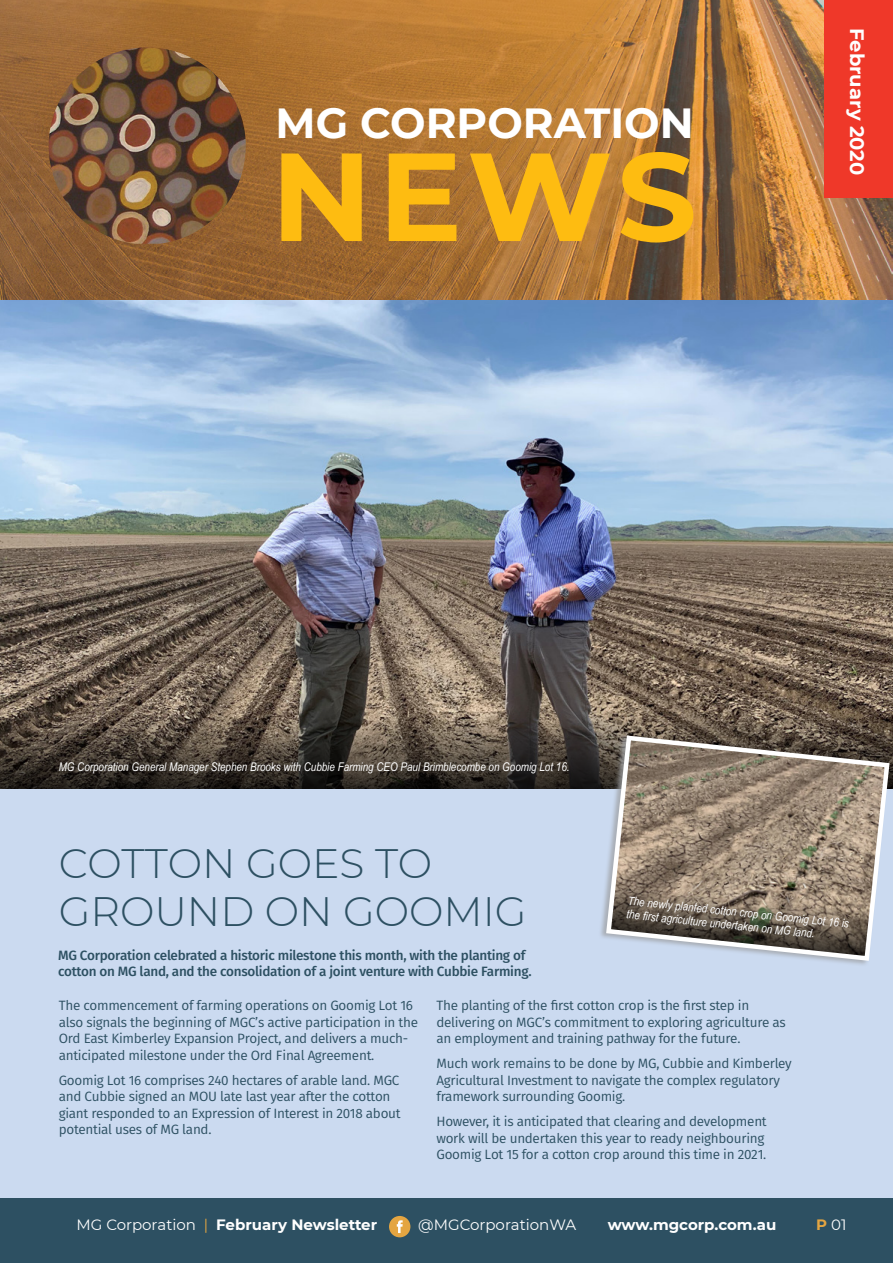
<style>
.page{position:relative;width:893px;height:1263px;background:#fff}
.page>*{position:absolute;margin:0;border:0;box-sizing:border-box;transform-origin:0 0}
.t1{font:700 124.95px "Montserrat";color:#febc11}
.t2{font:700 42px "Montserrat";color:#fff}
.t3{font:300 41.1px/47.8px "Montserrat";color:#2d5062}
.t4{font:700 19.5px "Montserrat";color:#fff}
.t5{font:700 15px "Montserrat";color:#fff}
.t6{font:15px "Montserrat";color:#fff}
.t7{font:13.5px/16.5px "Fira Sans";letter-spacing:-.02em;color:#2d5062}
.t8{font:500 13.5px/16.5px "Fira Sans";letter-spacing:-.02em;color:#2d5062}
.t9{font:italic 12px/13.5px "Arial Narrow";color:#fff}
.s1{font-weight:400}
.s2{font-weight:400;color:#e4a541}
.s3{font-weight:700;color:#e4a541}
</style>
<div class="page">
<div style="left:0;top:749px;width:893px;height:490px;background:#cbdaf0"></div>
<img style="left:0;top:299px;width:893px;height:393px">
<svg style="left:0;top:692px;width:893px;height:97px;background:#554b40"></svg>
<div style="left:599px;top:734px;width:291px;height:233px;background:#9d9fa2;opacity:.75"></div>
<svg style="left:604px;top:733px;width:288px;height:230px;background:#94897e"></svg>
<svg style="left:0;top:0;width:893px;height:299px;background:#a97339"></svg>
<img style="left:49px;top:47px;width:197px;height:197px">
<div style="left:0;top:1199px;width:893px;height:64px;background:#2d5062"></div>
<div style="left:389px;top:1216px;width:21px;height:21px;background:#e4a541;border-radius:50%"></div>
<svg style="left:397px;top:1220px;width:6px;height:13px"></svg>
<div style="left:825px;top:0;width:68px;height:197px;background:#ef3829"></div>
<h2 class="t2" style="left:276px;top:93px;width:420px">MG CORPORATION</h2>
<h1 class="t1" style="left:271px;top:107px;width:427px">NEWS</h1>
<h3 class="t4" style="left:871px;top:28px;width:148px;rotate:90deg">February 2020</h3>
<p class="t9" style="left:59px;top:760px;width:512px">MG Corporation General Manager Stephen Brooks with Cubbie Farming CEO Paul Brimblecombe on Goomig Lot 16.</p>
<h3 class="t3" style="left:59px;top:838px;width:469px">COTTON GOES TO<br>GROUND ON GOOMIG</h3>
<p class="t8" style="left:58px;top:947px;width:475px">MG Corporation celebrated a historic milestone this month, with the planting of cotton on MG land, and the consolidation of a joint venture with Cubbie Farming.</p>
<p class="t9" style="left:629px;top:893px;width:224px;rotate:6deg">The newly planted cotton crop on Goomig Lot 16 is the fi rst agriculture undertaken on MG land.</p>
<p class="t7" style="left:59px;top:997px;width:361px">The commencement of farming operations on Goomig Lot 16 also signals the beginning of MGC’s active participation in the Ord East Kimberley Expansion Project, and delivers a much&shy;anticipated milestone under the Ord Final Agreement.</p>
<p class="t7" style="left:59px;top:1072px;width:343px">Goomig Lot 16 comprises 240 hectares of arable land. MGC and Cubbie signed an MOU late last year after the cotton giant responded to an Expression of Interest in 2018 about potential uses of MG land.</p>
<p class="t7" style="left:436px;top:997px;width:351px">The planting of the first cotton crop is the first step in delivering on MGC’s commitment to exploring agriculture as an employment and training pathway for the future.</p>
<p class="t7" style="left:436px;top:1055px;width:357px">Much work remains to be done by MG, Cubbie and Kimberley<br>Agricultural Investment to navigate the complex regulatory framework surrounding Goomig.</p>
<p class="t7" style="left:436px;top:1113px;width:332px">However, it is anticipated that clearing and development work will be undertaken this year to ready neighbouring<br>Goomig Lot 15 for a cotton crop around this time in 2021.</p>
<p class="t5" style="left:76px;top:1214px;width:302px"><span class="s1">MG Corporation</span> <span class="s2">|</span> February Newsletter</p>
<p class="t6" style="left:418px;top:1214px;width:160px">@MGCorporationWA</p>
<p class="t5" style="left:608px;top:1214px;width:170px">www.mgcorp.com.au</p>
<p class="t6" style="left:816px;top:1214px;width:32px"><span class="s3">P</span> 01</p>
</div>
